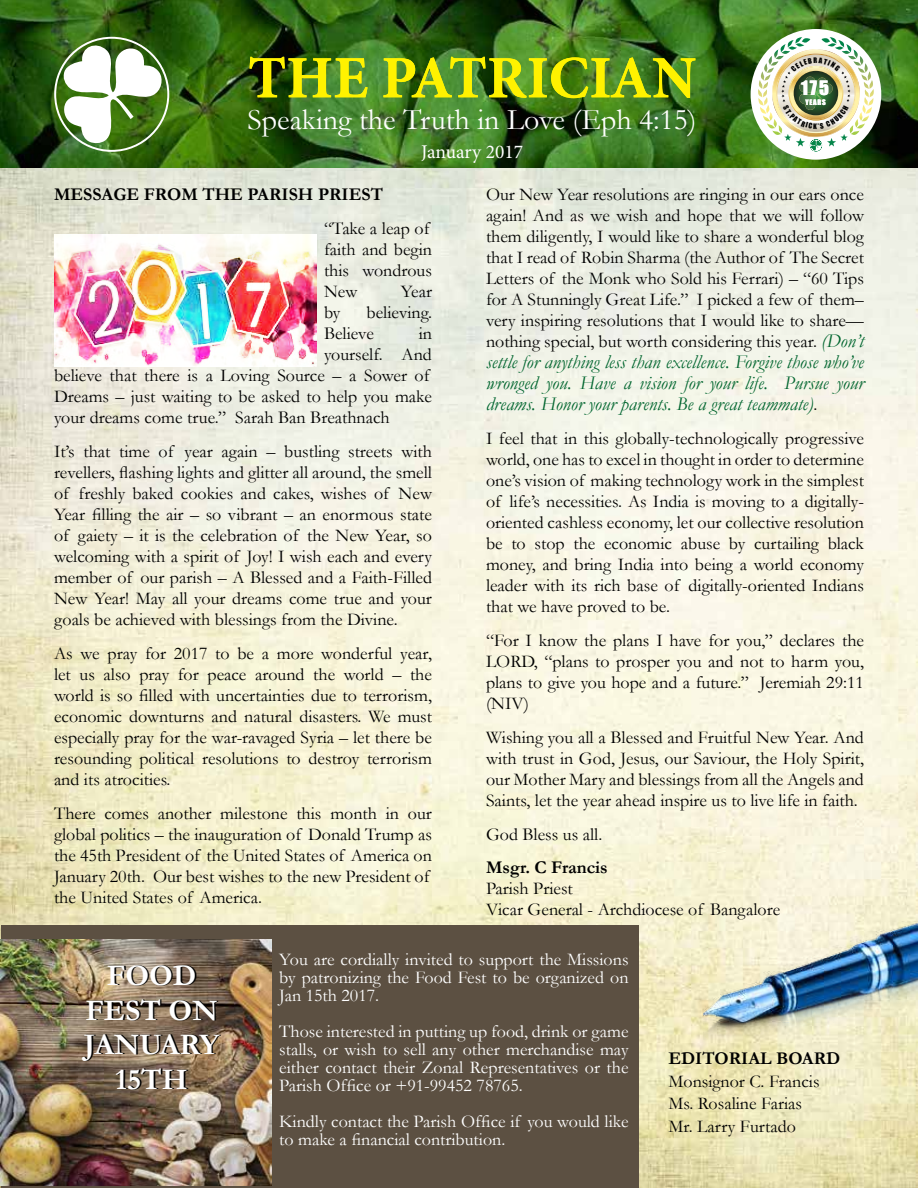
<style>
.page{position:relative;width:918px;height:1188px;background:#fff}
.page>*{position:absolute;margin:0;border:0;box-sizing:border-box;transform-origin:0 0}
.t1{font:700 60px "Minion Pro";color:#fff200}
.t2{font:30px "Garamond";color:#fff}
.t3{font:700 30px/34.5px "Garamond";color:#fff;text-align:center}
.t4{font:italic 19.5px/21px "Garamond";color:#00652e;text-align:justify}
.t5{font:19.5px "Minion Pro";color:#fff}
.t6{font:18.3px "Impact";color:#fff}
.t7{font:18px/21px "Garamond";color:#000;text-align:justify}
.t8{font:18px/18px "Garamond";color:#fff;text-align:justify}
.t9{font:700 18px "Garamond";color:#000}
.t10{font:7.05px "Impact";letter-spacing:.1em;color:#fff}
.s1{font-style:italic;font-size:19.5px;color:#00652e}
.s2{font-style:normal;font-size:18px;color:#000}
</style>
<div class="page">
<img style="left:0;top:0;width:918px;height:1188px">
<img style="left:1px;top:0;width:917px;height:168px">
<div style="left:1px;top:926px;width:637px;height:262px;background:#5c5042"></div>
<div style="left:751px;top:29px;width:130px;height:131px;background:#fff;border-radius:50%"></div>
<svg style="left:54px;top:37px;width:115px;height:115px"></svg>
<img style="left:54px;top:234px;width:262px;height:133px">
<img style="left:1px;top:940px;width:271px;height:245px">
<img style="left:703px;top:922px;width:215px;height:125px">
<img style="left:758px;top:37px;width:116px;height:114px">
<h1 class="t1" style="left:248px;top:36px;width:450px">THE PATRICIAN</h1>
<h2 class="t2" style="left:248px;top:99px;width:451px">Speaking the Truth in Love (Eph 4:15)</h2>
<p class="t5" style="left:421px;top:139px;width:103px">January 2017</p>
<p class="t6" style="left:801px;top:74px;width:29px">175</p>
<p class="t10" style="left:806px;top:97px;width:22px">YEARS</p>
<p class="t9" style="left:54px;top:183px;width:331px">MESSAGE FROM THE PARISH PRIEST</p>
<p class="t7" style="left:324px;top:218px;width:110px;text-align:left">“Take a leap of faith and begin this wondrous<br>New</p>
<p class="t7" style="left:401px;top:281px;width:33px">Year</p>
<p class="t7" style="left:324px;top:302px;width:110px;text-indent:43px">believing.<br>Believe</p>
<p class="t7" style="left:324px;top:302px;width:18px">by</p>
<p class="t7" style="left:419px;top:323px;width:15px">in</p>
<p class="t7" style="left:324px;top:344px;width:109px">yourself. And</p>
<p class="t7" style="left:54px;top:365px;width:377px">believe that there is a Loving Source – a Sower of</p>
<p class="t7" style="left:54px;top:386px;width:379px">Dreams – just waiting to be asked to help you make</p>
<p class="t7" style="left:54px;top:407px;width:337px">your dreams come true.” Sarah Ban Breathnach</p>
<p class="t7" style="left:54px;top:440px;width:380px">It’s that time of year again – bustling streets with revellers, flashing lights and glitter all around, the smell of freshly baked cookies and cakes, wishes of New Year filling the air – so vibrant – an enormous state of gaiety – it is the celebration of the New Year, so welcoming with a spirit of Joy! I wish each and every member of our parish – A Blessed and a Faith-Filled New Year! May all your dreams come true and your goals be achieved with blessings from the Divine.</p>
<p class="t7" style="left:54px;top:642px;width:380px">As we pray for 2017 to be a more wonderful year, let us also pray for peace around the world – the world is so filled with uncertainties due to terrorism, economic downturns and natural disasters. We must especially pray for the war-ravaged Syria – let there be resounding political resolutions to destroy terrorism and its atrocities.</p>
<p class="t7" style="left:54px;top:802px;width:380px;text-align:left">There comes another milestone this month in our global politics – the inauguration of Donald Trump as the 45th President of the United States of America on January 20th. Our best wishes to the new President of the United States of America.</p>
<p class="t7" style="left:486px;top:184px;width:380px">Our New Year resolutions are ringing in our ears once again! And as we wish and hope that we will follow them diligently, I would like to share a wonderful blog that I read of Robin Sharma (the Author of The Secret Letters of the Monk who Sold his Ferrari) – “60 Tips for A Stunningly Great Life.” I picked a few of them– very inspiring resolutions that I would like to share— nothing special, but worth considering this year. <span class="s1">(Don’t</span></p>
<p class="t4" style="left:486px;top:351px;width:380px">settle for anything less than excellence. Forgive those who’ve wronged you. Have a vision for your life. Pursue your dreams. Honor your parents. Be a great teammate)<span class="s2">.</span></p>
<p class="t7" style="left:486px;top:428px;width:380px">I feel that in this globally-technologically progressive world, one has to excel in thought in order to determine one’s vision of making technology work in the simplest of life’s necessities. As India is moving to a digitally&shy;oriented cashless economy, let our collective resolution be to stop the economic abuse by curtailing black money, and bring India into being a world economy leader with its rich base of digitally-oriented Indians that we have proved to be.</p>
<p class="t7" style="left:486px;top:629px;width:380px">“For I know the plans I have for you,” declares the LORD, “plans to prosper you and not to harm you, plans to give you hope and a future.” Jeremiah 29:11 (NIV)</p>
<p class="t7" style="left:486px;top:726px;width:380px">Wishing you all a Blessed and Fruitful New Year. And with trust in God, Jesus, our Saviour, the Holy Spirit, our Mother Mary and blessings from all the Angels and Saints, let the year ahead inspire us to live life in faith.</p>
<p class="t7" style="left:486px;top:823px;width:118px">God Bless us all.</p>
<p class="t9" style="left:486px;top:855px;width:123px">Msgr. C Francis</p>
<p class="t7" style="left:486px;top:878px;width:296px">Parish Priest<br>Vicar General - Archdiocese of Bangalore</p>
<h2 class="t3" style="left:84px;top:959px;width:137px">FOOD<br>FEST ON<br>JANUARY<br>15TH</h2>
<p class="t8" style="left:279px;top:950px;width:351px">You are cordially invited to support the Missions by patronizing the Food Fest to be organized on Jan 15th 2017.</p>
<p class="t8" style="left:279px;top:1022px;width:351px">Those interested in putting up food, drink or game stalls, or wish to sell any other merchandise may either contact their Zonal Representatives or the Parish Office or +91-99452 78765.</p>
<p class="t8" style="left:279px;top:1112px;width:351px">Kindly contact the Parish Office if you would like to make a financial contribution.</p>
<p class="t9" style="left:669px;top:1046px;width:173px">EDITORIAL BOARD</p>
<p class="t7" style="left:669px;top:1069px;width:153px;line-height:22.5px;text-align:left">Monsignor C. Francis<br>Ms. Rosaline Farias<br>Mr. Larry Furtado</p>
</div>
